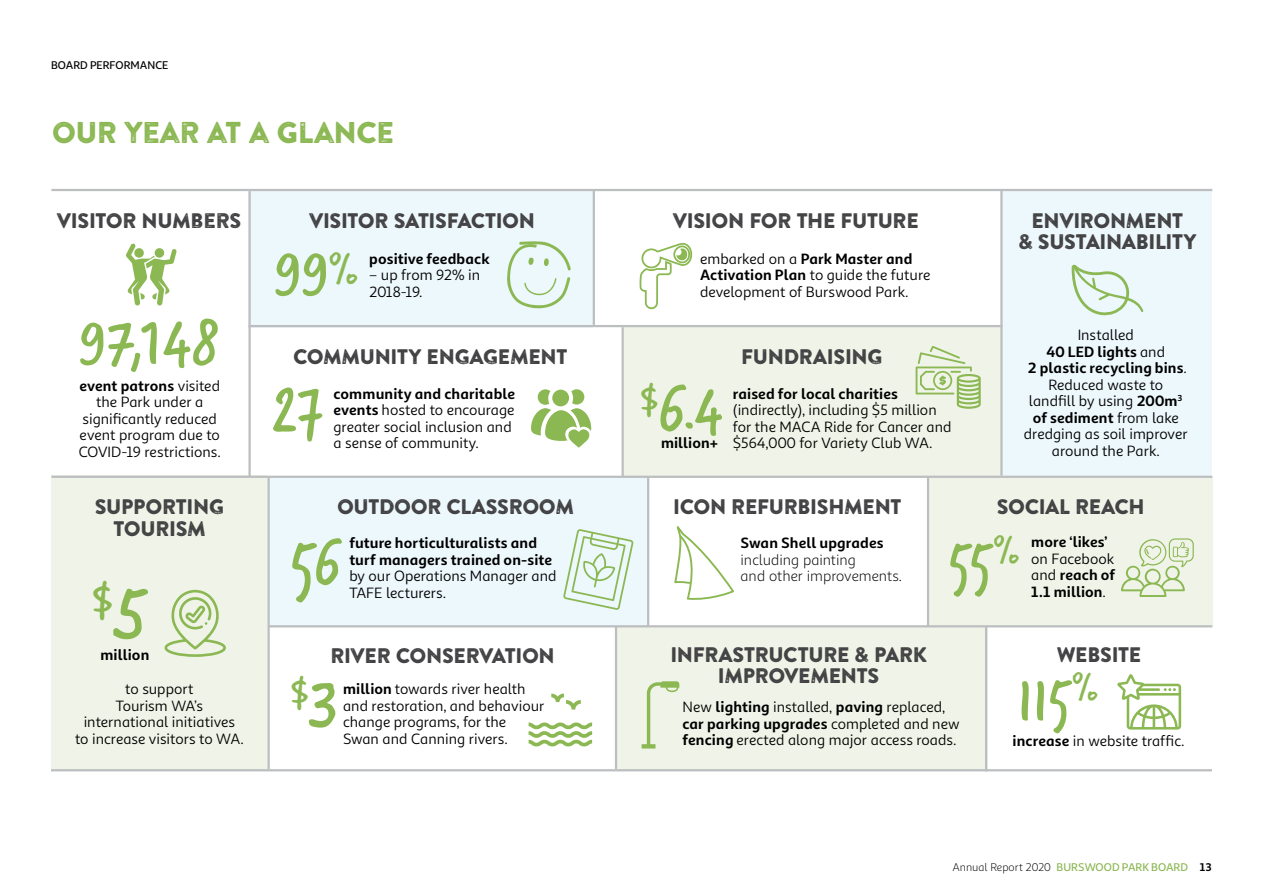
<style>
.page{position:relative;width:1263px;height:893px;background:#fff}
.page>*{position:absolute;margin:0;border:0;box-sizing:border-box;transform-origin:0 0}
.t1{font:72px "Verveine Corp";color:#8bb853}
.t2{font:64.2px "Verveine Corp";color:#8bb853}
.t3{font:48.15px "Verveine Corp";color:#8bb853}
.t4{font:42px "Verveine Corp";color:#8bb853}
.t5{font:30px "Brandon Printed One";letter-spacing:-.05em;color:#8bb853}
.t6{font:21px/21px "Brandon Printed One";letter-spacing:-.05em;color:#414042;text-align:center}
.t7{font:15px/16.5px "Sana Sans Alt";color:#000}
.t8{font:700 15px/16.5px "Sana Sans Alt";letter-spacing:.005em;color:#000;text-align:justify}
.t9{font:15px/16.5px "Sana Sans Alt";letter-spacing:-.005em;color:#000}
.t10{font:500 11.25px "Sana Sans Alt";letter-spacing:.005em;color:#8bb853}
.t11{font:500 11.25px "Sana Sans Alt";color:#000}
.s1{font-weight:700}
.s2{font-size:55.5px}
.s3{font-size:82.5px}
.s4{font-size:72px}
.s5{font-weight:400}
.s6{font-weight:400;color:#000}
.s7{font-weight:700;color:#000}
</style>
<div class="page">
<div style="left:1002px;top:190px;width:210px;height:286px;background:#edf8fd"></div>
<div style="left:51px;top:476px;width:216px;height:294px;background:#f0f4e8"></div>
<div style="left:267px;top:478px;width:382px;height:147px;background:#edf8fd"></div>
<div style="left:929px;top:477px;width:283px;height:149px;background:#f0f4e8"></div>
<div style="left:617px;top:626px;width:370px;height:143px;background:#f0f4e8"></div>
<div style="left:624px;top:326px;width:378px;height:152px;background:#f0f4e8"></div>
<div style="left:248px;top:189px;width:345px;height:138px;background:#edf8fd"></div>
<hr style="left:51px;top:189px;width:1161px;height:2px;background:#bcbec0">
<hr style="left:51px;top:476px;width:1161px;height:2px;background:#bcbec0">
<hr style="left:248px;top:325px;width:754px;height:2px;background:#bcbec0">
<hr style="left:269px;top:625px;width:943px;height:2px;background:#bcbec0">
<hr style="left:248px;top:191px;width:3px;height:285px;background:#bcbec0">
<hr style="left:267px;top:477px;width:3px;height:292px;background:#bcbec0">
<hr style="left:927px;top:476px;width:2px;height:150px;background:#bcbec0">
<hr style="left:985px;top:626px;width:2px;height:145px;background:#bcbec0">
<hr style="left:647px;top:477px;width:2px;height:149px;background:#bcbec0">
<hr style="left:621px;top:327px;width:3px;height:150px;background:#bcbec0">
<hr style="left:615px;top:626px;width:2px;height:143px;background:#bcbec0">
<hr style="left:1000px;top:189px;width:2px;height:287px;background:#bcbec0">
<hr style="left:593px;top:190px;width:2px;height:135px;background:#bcbec0">
<svg style="left:507px;top:241px;width:64px;height:68px"></svg>
<svg style="left:1071px;top:266px;width:72px;height:50px"></svg>
<svg style="left:165px;top:590px;width:61px;height:67px"></svg>
<svg style="left:563px;top:529px;width:71px;height:81px"></svg>
<svg style="left:642px;top:681px;width:37px;height:67px"></svg>
<hr style="left:51px;top:769px;width:1161px;height:2px;background:#bcbec0">
<svg style="left:531px;top:389px;width:60px;height:59px"></svg>
<svg style="left:916px;top:346px;width:65px;height:63px"></svg>
<svg style="left:1121px;top:538px;width:73px;height:59px"></svg>
<svg style="left:1117px;top:674px;width:64px;height:55px"></svg>
<svg style="left:126px;top:243px;width:51px;height:63px"></svg>
<svg style="left:639px;top:242px;width:55px;height:86px"></svg>
<svg style="left:529px;top:722px;width:63px;height:24px"></svg>
<svg style="left:551px;top:694px;width:30px;height:16px"></svg>
<svg style="left:674px;top:526px;width:60px;height:74px"></svg>
<p class="t11" style="left:51px;top:58px;width:119px">BOARD PERFORMANCE</p>
<h3 class="t5" style="left:51px;top:113px;width:345px">OUR YEAR AT A GLANCE</h3>
<h3 class="t6" style="left:57px;top:210px;width:186px">VISITOR NUMBERS</h3>
<h3 class="t6" style="left:672px;top:210px;width:248px">VISION FOR THE FUTURE</h3>
<h3 class="t6" style="left:309px;top:210px;width:228px">VISITOR SATISFACTION</h3>
<h1 class="t1" style="left:273px;top:224px;width:87px">99<sup>%</sup></h1>
<p class="t8" style="left:369px;top:250px;width:122px">positive feedback</p>
<p class="t7" style="left:369px;top:267px;width:113px">– up from 92% in<br>2018-19.</p>
<p class="t7" style="left:700px;top:250px;width:232px">embarked on a <span class="s1">Park Master and<br>Activation Plan</span> to guide the future development of Burswood Park.</p>
<h1 class="t1" style="left:77px;top:293px;width:145px">97<span class="s2">,</span>148</h1>
<p class="t7" style="left:79px;top:378px;width:143px;text-align:center"><span class="s1">event patrons</span> visited the Park under a significantly reduced event program due to<br>COVID-19 restrictions.</p>
<h3 class="t6" style="left:293px;top:346px;width:277px">COMMUNITY ENGAGEMENT</h3>
<p class="t7" style="left:333px;top:385px;width:183px"><span class="s1">community and charitable events</span> hosted to encourage greater social inclusion and a sense of community.</p>
<h3 class="t4" style="left:639px;top:369px;width:22px">$</h3>
<h1 class="t1" style="left:273px;top:359px;width:53px">27</h1>
<h1 class="t1" style="left:657px;top:361px;width:68px">6.4</h1>
<p class="t8" style="left:661px;top:435px;width:59px">million+</p>
<h3 class="t6" style="left:741px;top:346px;width:143px">FUNDRAISING</h3>
<p class="t8" style="left:733px;top:385px;width:167px">raised for local charities</p>
<p class="t7" style="left:733px;top:402px;width:220px">(indirectly), including $5 million for the MACA Ride for Cancer and $564,000 for Variety Club WA.</p>
<h3 class="t6" style="left:1018px;top:210px;width:180px">ENVIRONMENT<br>&amp; SUSTAINABILITY</h3>
<p class="t7" style="left:1024px;top:327px;width:165px;text-align:center">Installed<br><span class="s1">40 LED lights</span> and<br><span class="s1">2 plastic recycling bins</span>.<br>Reduced waste to landfill by using <span class="s1">200m</span><sup>3 </sup><span class="s1">of sediment</span> from lake dredging as soil improver around the Park.</p>
<h3 class="t6" style="left:94px;top:495px;width:131px;line-height:22.5px">SUPPORTING<br>TOURISM</h3>
<h3 class="t6" style="left:337px;top:495px;width:239px">OUTDOOR CLASSROOM</h3>
<p class="t8" style="left:349px;top:535px;width:204px">future horticulturalists and turf managers trained on-site</p>
<p class="t7" style="left:349px;top:568px;width:209px">by our Operations Manager and<br>TAFE lecturers.</p>
<h1 class="t1" style="left:290px;top:514px;width:54px">56</h1>
<h3 class="t3" style="left:91px;top:565px;width:57px">$<span class="s3">5</span></h3>
<p class="t8" style="left:100px;top:647px;width:50px">million</p>
<p class="t7" style="left:75px;top:681px;width:170px;text-align:center">to support<br>Tourism WA’s international initiatives<br>to increase visitors to WA.</p>
<h3 class="t6" style="left:330px;top:645px;width:227px">RIVER CONSERVATION</h3>
<p class="t7" style="left:343px;top:681px;width:203px"><span class="s1">million</span> towards river health and restoration, and behaviour change programs, for the<br>Swan and Canning rivers.</p>
<h3 class="t4" style="left:289px;top:662px;width:50px">$<span class="s4">3</span></h3>
<h3 class="t6" style="left:673px;top:495px;width:231px">ICON REFURBISHMENT</h3>
<p class="t8" style="left:741px;top:535px;width:145px">Swan Shell upgrades</p>
<p class="t9" style="left:741px;top:552px;width:163px">including painting<br>and other improvements.</p>
<h3 class="t6" style="left:996px;top:495px;width:150px">SOCIAL REACH</h3>
<p class="t8" style="left:1031px;top:533px;width:78px">more ‘likes’</p>
<p class="t8" style="left:1031px;top:550px;width:86px"><span class="s5">on Facebook and</span> reach of 1.1 million<span class="s5">.</span></p>
<h2 class="t2" style="left:948px;top:518px;width:73px">55<sup>%</sup></h2>
<h3 class="t6" style="left:670px;top:644px;width:259px">INFRASTRUCTURE &amp; PARK<br>IMPROVEMENTS</h3>
<p class="t7" style="left:682px;top:699px;width:279px">New <span class="s1">lighting</span> installed, <span class="s1">paving</span> replaced, <span class="s1">car parking upgrades</span> completed and new <span class="s1">fencing</span> erected along major access roads.</p>
<h3 class="t6" style="left:1056px;top:644px;width:86px">WEBSITE</h3>
<h2 class="t2" style="left:1018px;top:655px;width:82px">115<sup>%</sup></h2>
<p class="t7" style="left:1012px;top:732px;width:173px"><span class="s1">increase</span> in website traffic.</p>
<p class="t10" style="left:952px;top:860px;width:261px"><span class="s6">Annual Report 2020</span> BURSWOOD PARK BOARD <span class="s7">13</span></p>
</div>
